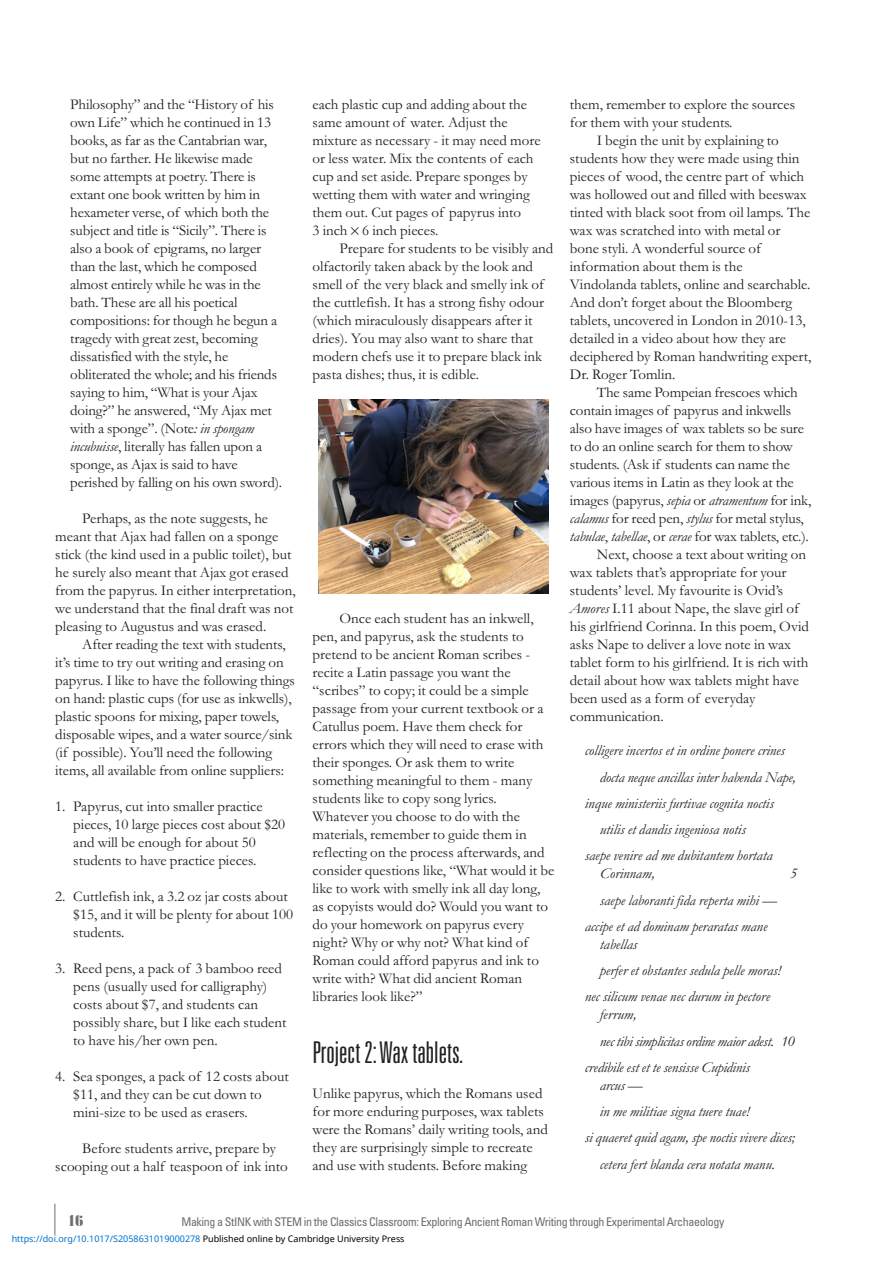
<style>
.page{position:relative;width:893px;height:1263px;background:#fff}
.page>*{position:absolute;margin:0;border:0;box-sizing:border-box;transform-origin:0 0}
.t1{font:300 ultra-condensed 30px "Univers LT Std";color:#231f20}
.t2{font:15px/18px "Garamond";color:#231f20}
.t3{font:italic 15px/26.2px "Garamond";color:#231f20}
.t4{font:italic 15px "Garamond";letter-spacing:-.02em;color:#231f20}
.t5{font:15px "Onyx MT Std";color:#6c6d70;scale:2 1}
.t6{font:condensed 12px "Univers LT Std";letter-spacing:-.03em;color:#6c6d70}
.t7{font:9px "Noto Sans";color:#0172cf}
.s1{font-style:italic}
.s2{color:#000}
</style>
<div class="page">
<hr style="left:55px;top:1204px;width:1px;height:31px;background:#6c6d70">
<img style="left:319px;top:400px;width:229px;height:193px">
<p class="t2" style="left:70px;top:95px;width:213px">Philosophy” and the “History of his own Life” which he continued in 13 books, as far as the Cantabrian war, but no farther. He likewise made some attempts at poetry. There is extant one book written by him in hexameter verse, of which both the subject and title is “Sicily”. There is also a book of epigrams, no larger than the last, which he composed almost entirely while he was in the bath. These are all his poetical compositions: for though he begun a tragedy with great zest, becoming dissatisfied with the style, he obliterated the whole; and his friends saying to him, “What is your Ajax doing?” he answered, “My Ajax met with a sponge”. (Note<span class="s1">: in spongam incubuisse</span>, literally has fallen upon a sponge, as Ajax is said to have perished by falling on his own sword).</p>
<p class="t2" style="left:55px;top:509px;width:242px;text-indent:27px">Perhaps, as the note suggests, he meant that Ajax had fallen on a sponge stick (the kind used in a public toilet), but he surely also meant that Ajax got erased from the papyrus. In either interpretation, we understand that the final draft was not pleasing to Augustus and was erased.</p>
<p class="t2" style="left:55px;top:635px;width:241px;text-indent:27px">After reading the text with students, it’s time to try out writing and erasing on papyrus. I like to have the following things on hand: plastic cups (for use as inkwells), plastic spoons for mixing, paper towels, disposable wipes, and a water source/sink (if possible). You’ll need the following items, all available from online suppliers:</p>
<p class="t2" style="left:73px;top:797px;width:213px;text-indent:-18px">1. Papyrus, cut into smaller practice pieces, 10 large pieces cost about $20 and will be enough for about 50 students to have practice pieces.</p>
<p class="t2" style="left:73px;top:887px;width:222px;text-indent:-18px">2. Cuttlefish ink, a 3.2 oz jar costs about $15, and it will be plenty for about 100 students.</p>
<p class="t2" style="left:73px;top:959px;width:215px;text-indent:-18px">3. Reed pens, a pack of 3 bamboo reed pens (usually used for calligraphy) costs about $7, and students can possibly share, but I like each student to have his/her own pen.</p>
<p class="t2" style="left:73px;top:1067px;width:217px;text-indent:-18px">4. Sea sponges, a pack of 12 costs about $11, and they can be cut down to mini-size to be used as erasers.</p>
<p class="t2" style="left:55px;top:1139px;width:234px;text-indent:27px">Before students arrive, prepare by scooping out a half teaspoon of ink into</p>
<p class="t2" style="left:313px;top:95px;width:230px">each plastic cup and adding about the same amount of water. Adjust the mixture as necessary - it may need more or less water. Mix the contents of each cup and set aside. Prepare sponges by wetting them with water and wringing them out. Cut pages of papyrus into<br>3 inch 6 inch pieces.</p>
<p class="t2" style="left:313px;top:239px;width:242px;text-indent:27px">Prepare for students to be visibly and olfactorily taken aback by the look and smell of the very black and smelly ink of the cuttlefish. It has a strong fishy odour (which miraculously disappears after it dries). You may also want to share that modern chefs use it to prepare black ink pasta dishes; thus, it is edible.</p>
<p class="t2" style="left:313px;top:610px;width:243px;text-indent:27px">Once each student has an inkwell, pen, and papyrus, ask the students to pretend to be ancient Roman scribes - recite a Latin passage you want the “scribes” to copy; it could be a simple passage from your current textbook or a Catullus poem. Have them check for errors which they will need to erase with their sponges. Or ask them to write something meaningful to them - many students like to copy song lyrics.<br>Whatever you choose to do with the materials, remember to guide them in reflecting on the process afterwards, and consider questions like, “What would it be like to work with smelly ink all day long, as copyists would do? Would you want to do your homework on papyrus every night? Why or why not? What kind of Roman could afford papyrus and ink to write with? What did ancient Roman libraries look like?”</p>
<h1 class="t1" style="left:313px;top:1037px;width:152px">Project 2: Wax tablets.</h1>
<p class="t2" style="left:313px;top:1085px;width:237px">Unlike papyrus, which the Romans used for more enduring purposes, wax tablets were the Romans’ daily writing tools, and they are surprisingly simple to recreate and use with students. Before making</p>
<p class="t2" style="left:570px;top:95px;width:227px">them, remember to explore the sources for them with your students.</p>
<p class="t2" style="left:570px;top:131px;width:243px;text-indent:27px">I begin the unit by explaining to students how they were made using thin pieces of wood, the centre part of which was hollowed out and filled with beeswax tinted with black soot from oil lamps. The wax was scratched into with metal or bone styli. A wonderful source of information about them is the Vindolanda tablets, online and searchable.<br>And don’t forget about the Bloomberg tablets, uncovered in London in 2010-13, detailed in a video about how they are deciphered by Roman handwriting expert, Dr. Roger Tomlin.</p>
<p class="t2" style="left:597px;top:383px;width:202px">The same Pompeian frescoes which</p>
<p class="t2" style="left:570px;top:401px;width:223px">contain images of papyrus and inkwells</p>
<p class="t2" style="left:570px;top:419px;width:236px">also have images of wax tablets so be sure</p>
<p class="t2" style="left:570px;top:437px;width:225px">to do an online search for them to show</p>
<p class="t2" style="left:570px;top:455px;width:222px">students. (Ask if students can name the</p>
<p class="t2" style="left:570px;top:473px;width:225px">various items in Latin as they look at the</p>
<p class="t2" style="left:570px;top:491px;width:243px">images (papyrus, <span class="s1">sepia</span> or <span class="s1">atramentum</span> for ink,</p>
<p class="t2" style="left:570px;top:509px;width:236px"><span class="s1">calamus</span> for reed pen, <span class="s1">stylus</span> for metal stylus,</p>
<p class="t2" style="left:570px;top:527px;width:241px"><span class="s1">tabulae</span>, <span class="s1">tabellae</span>, or <span class="s1">cerae</span> for wax tablets, etc.).</p>
<p class="t2" style="left:597px;top:545px;width:211px">Next, choose a text about writing on</p>
<p class="t2" style="left:570px;top:563px;width:218px">wax tablets that’s appropriate for your</p>
<p class="t2" style="left:570px;top:581px;width:215px">students’ level. My favourite is Ovid’s</p>
<p class="t2" style="left:570px;top:599px;width:231px"><span class="s1">Amores</span> I.11 about Nape, the slave girl of</p>
<p class="t2" style="left:570px;top:617px;width:241px">his girlfriend Corinna. In this poem, Ovid</p>
<p class="t2" style="left:570px;top:635px;width:223px">asks Nape to deliver a love note in wax</p>
<p class="t2" style="left:570px;top:653px;width:240px">tablet form to his girlfriend. It is rich with</p>
<p class="t2" style="left:570px;top:671px;width:231px">detail about how wax tablets might have</p>
<p class="t2" style="left:570px;top:689px;width:187px">been used as a form of everyday</p>
<p class="t2" style="left:570px;top:707px;width:96px">communication.</p>
<p class="t3" style="left:585px;top:738px;width:202px">colligere incertos et in ordine ponere crines</p>
<p class="t3" style="left:600px;top:764px;width:197px">docta neque ancillas inter habenda Nape,</p>
<p class="t3" style="left:585px;top:790px;width:190px">inque ministeriis furtivae cognita noctis</p>
<p class="t3" style="left:600px;top:816px;width:147px">utilis et dandis ingeniosa notis</p>
<p class="t3" style="left:585px;top:843px;width:189px">saepe venire ad me dubitantem hortata</p>
<p class="t3" style="left:600px;top:861px;width:56px">Corinnam,</p>
<p class="t3" style="left:790px;top:861px;width:9px">5</p>
<p class="t3" style="left:585px;top:887px;width:194px;text-indent:15px">saepe laboranti fida reperta mihi — accipe et ad dominam peraratas mane</p>
<p class="t3" style="left:600px;top:931px;width:39px">tabellas</p>
<p class="t3" style="left:600px;top:957px;width:182px">perfer et obstantes sedula pelle moras!</p>
<p class="t3" style="left:585px;top:984px;width:187px">nec silicum venae nec durum in pectore</p>
<p class="t3" style="left:600px;top:1002px;width:38px">ferrum,</p>
<p class="t4" style="left:600px;top:1032px;width:196px">nec tibi simplicitas ordine maior adest. 10</p>
<p class="t3" style="left:585px;top:1054px;width:166px">credibile est et te sensisse Cupidinis</p>
<p class="t3" style="left:600px;top:1072px;width:44px">arcus —</p>
<p class="t3" style="left:600px;top:1098px;width:151px">in me militiae signa tuere tuae!</p>
<p class="t3" style="left:585px;top:1125px;width:212px">si quaeret quid agam, spe noctis vivere dices;</p>
<p class="t3" style="left:600px;top:1151px;width:177px">cetera fert blanda cera notata manu.</p>
<p class="t5" style="left:68px;top:1212px;width:9px">16</p>
<p class="t6" style="left:181px;top:1214px;width:545px">Making a StINK with STEM in the Classics Classroom: Exploring Ancient Roman Writing through Experimental Archaeology</p>
<p class="t7" style="left:12px;top:1232px;width:394px">https://doi.org/10.1017/S2058631019000278 <span class="s2">Published online by Cambridge University Press</span></p>
</div>
